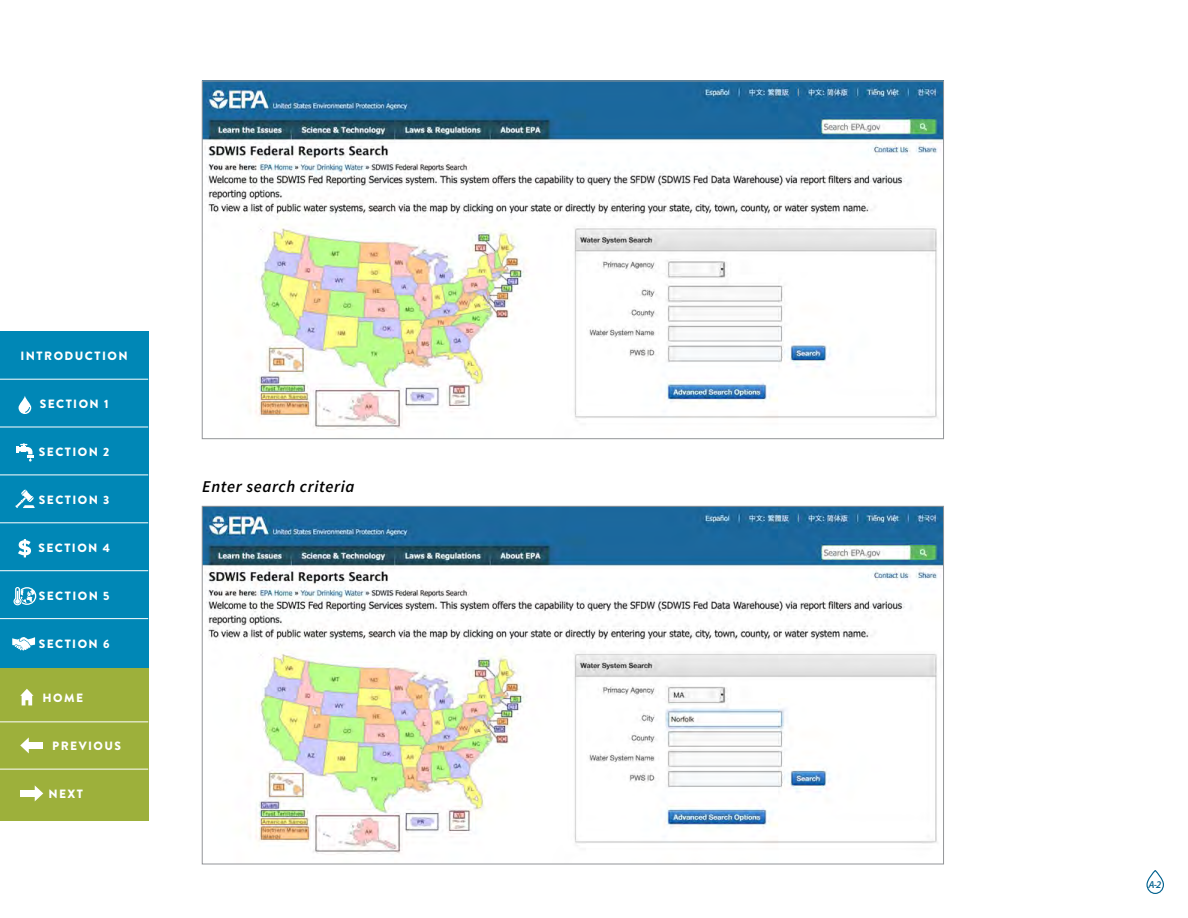
<style>
.page{position:relative;width:1188px;height:918px;background:#fff}
.page>*{position:absolute;margin:0;border:0;box-sizing:border-box;transform-origin:0 0}
.Subhead_2{font:italic 600 16.5px "Source Sans Pro";letter-spacing:.04em;color:#000}
.t1{font:900 12px "Brandon Grotesque";letter-spacing:.12em;color:#fff}
.t2{font:italic 600 10.5px "Source Sans Pro";color:#01618e}
</style>
<div class="page">
<svg style="left:1146px;top:870px;width:18px;height:24px"></svg>
<div style="left:0;top:331px;width:148px;height:337px;background:#0087b6"></div>
<div style="left:0;top:668px;width:148px;height:153px;background:#9db03b"></div>
<svg style="left:20px;top:689px;width:14px;height:16px"></svg>
<svg style="left:20px;top:737px;width:9px;height:16px"></svg>
<div style="left:28px;top:742px;width:15px;height:7px;background:#fff"></div>
<svg style="left:35px;top:785px;width:8px;height:16px"></svg>
<div style="left:20px;top:790px;width:16px;height:7px;background:#fff"></div>
<hr style="left:0;top:427px;width:148px;height:1px;background:#fff">
<hr style="left:0;top:475px;width:148px;height:1px;background:#fff">
<hr style="left:0;top:721px;width:148px;height:1px;background:#fff">
<hr style="left:0;top:522px;width:148px;height:1px;background:#fff">
<hr style="left:0;top:769px;width:148px;height:1px;background:#fff">
<hr style="left:0;top:570px;width:148px;height:1px;background:#fff">
<hr style="left:0;top:618px;width:148px;height:1px;background:#fff">
<svg style="left:19px;top:396px;width:12px;height:18px"></svg>
<svg style="left:16px;top:443px;width:18px;height:19px"></svg>
<svg style="left:15px;top:490px;width:20px;height:18px"></svg>
<svg style="left:18px;top:539px;width:13px;height:18px"></svg>
<svg style="left:13px;top:587px;width:23px;height:18px"></svg>
<svg style="left:12px;top:637px;width:23px;height:14px"></svg>
<hr style="left:0;top:379px;width:148px;height:1px;background:#fff">
<img style="left:204px;top:83px;width:738px;height:347px">
<img style="left:204px;top:508px;width:738px;height:346px">
<p class="t1" style="left:21px;top:347px;width:109px">INTRODUCTION</p>
<p class="t1" style="left:40px;top:395px;width:70px">SECTION 1</p>
<p class="t1" style="left:39px;top:443px;width:72px">SECTION 2</p>
<p class="t1" style="left:39px;top:491px;width:72px">SECTION 3</p>
<p class="t1" style="left:38px;top:539px;width:73px">SECTION 4</p>
<p class="t1" style="left:39px;top:587px;width:72px">SECTION 5</p>
<p class="t1" style="left:39px;top:635px;width:72px">SECTION 6</p>
<p class="t1" style="left:43px;top:690px;width:42px">HOME</p>
<p class="t1" style="left:52px;top:738px;width:70px">PREVIOUS</p>
<p class="t1" style="left:48px;top:786px;width:36px">NEXT</p>
<p class="Subhead_2" style="left:202px;top:476px;width:154px">Enter search criteria</p>
<p class="t2" style="left:1149px;top:878px;width:14px">A-2</p>
</div>
